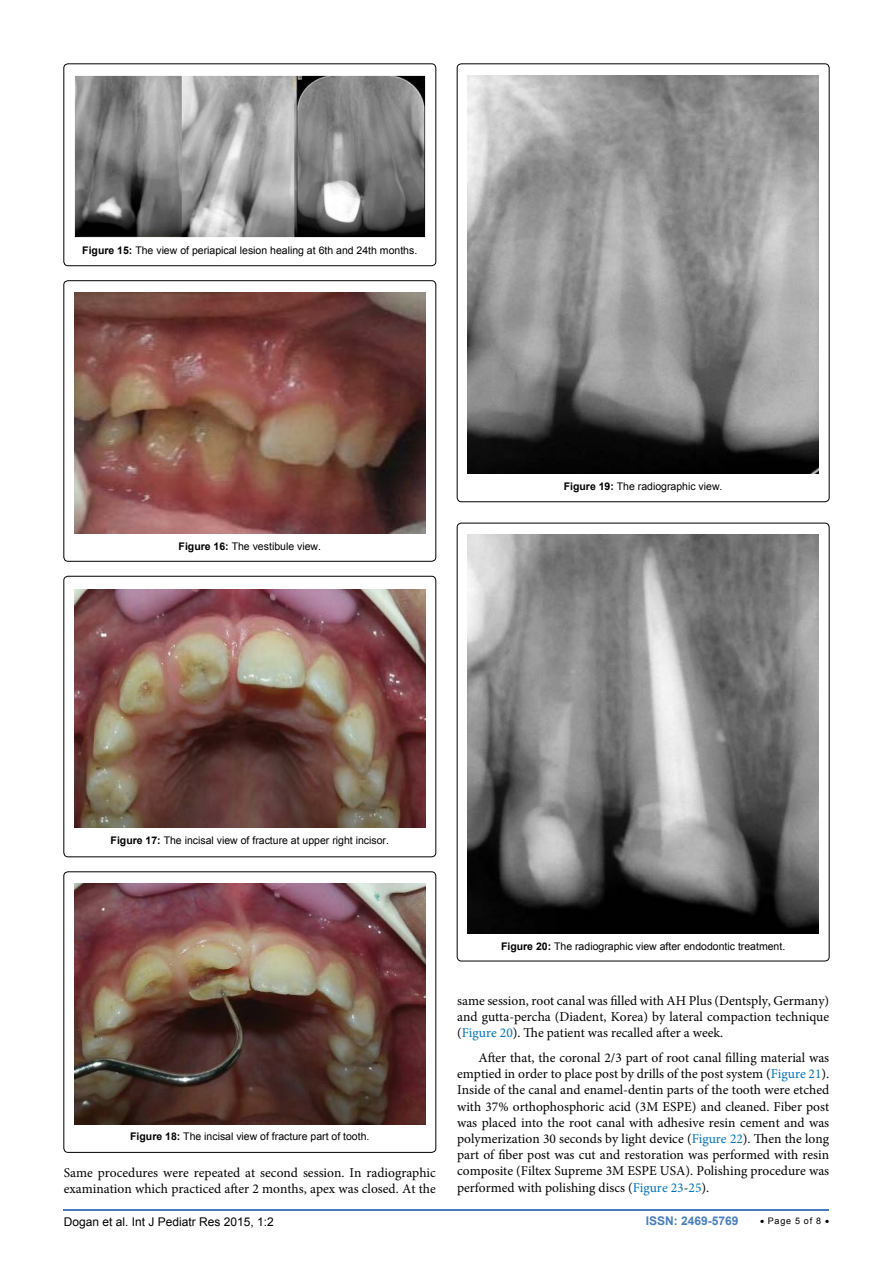
<style>
.page{position:relative;width:893px;height:1263px;background:#fff}
.page>*{position:absolute;margin:0;border:0;box-sizing:border-box;transform-origin:0 0}
.t1{font:13.5px/16.2px "Minion Pro";color:#000;text-align:justify}
.t2{font:12px "Arial";color:#000}
.t3{font:700 12px "Arial";color:#487ec0}
.t4{font:10.5px "Arial";color:#000}
.t5{font:9px "Arial";letter-spacing:.08em;color:#000}
.s1{font-weight:700}
.s2{color:#0072bc}
</style>
<div class="page">
<hr style="left:64px;top:1209px;width:765px;height:2px;background:#487ec0">
<div style="left:64px;top:64px;width:372px;height:202px;border:1px solid #000;border-radius:4px"></div>
<img style="left:74px;top:76px;width:352px;height:162px">
<div style="left:64px;top:281px;width:372px;height:280px;border:1px solid #000;border-radius:4px"></div>
<img style="left:74px;top:292px;width:352px;height:241px">
<div style="left:64px;top:576px;width:372px;height:281px;border:1px solid #000;border-radius:4px"></div>
<img style="left:74px;top:589px;width:352px;height:238px">
<div style="left:64px;top:872px;width:372px;height:280px;border:1px solid #000;border-radius:4px"></div>
<img style="left:74px;top:884px;width:352px;height:240px">
<img style="left:467px;top:76px;width:352px;height:398px">
<img style="left:467px;top:534px;width:352px;height:399px">
<p class="t4" style="left:82px;top:243px;width:336px"><span class="s1">Figure 15:</span> The view of periapical lesion healing at 6th and 24th months.</p>
<p class="t4" style="left:179px;top:539px;width:144px"><span class="s1">Figure 16:</span> The vestibule view.</p>
<p class="t4" style="left:564px;top:479px;width:160px"><span class="s1">Figure 19:</span> The radiographic view.</p>
<p class="t4" style="left:111px;top:833px;width:280px"><span class="s1">Figure 17:</span> The incisal view of fracture at upper right incisor.</p>
<p class="t4" style="left:130px;top:1129px;width:241px"><span class="s1">Figure 18:</span> The incisal view of fracture part of tooth.</p>
<p class="t1" style="left:64px;top:1165px;width:374px">Same procedures were repeated at second session. In radiographic examination which practiced after 2 months, apex was closed. At the</p>
<p class="t4" style="left:501px;top:939px;width:286px"><span class="s1">Figure 20:</span> The radiographic view after endodontic treatment.</p>
<p class="t1" style="left:457px;top:992px;width:374px">same session, root canal was filled with AH Plus (Dentsply, Germany) and gutta-percha (Diadent, Korea) by lateral compaction technique (<span class="s2">Figure 20</span>). The patient was recalled after a week.</p>
<p class="t1" style="left:457px;top:1050px;width:374px;text-indent:21px">After that, the coronal 2/3 part of root canal filling material was emptied in order to place post by drills of the post system (<span class="s2">Figure 21</span>).<br>Inside of the canal and enamel-dentin parts of the tooth were etched with 37% orthophosphoric acid (3M ESPE) and cleaned. Fiber post was placed into the root canal with adhesive resin cement and was polymerization 30 seconds by light device (<span class="s2">Figure 22</span>). Then the long part of fiber post was cut and restoration was performed with resin composite (Filtex Supreme 3M ESPE USA). Polishing procedure was performed with polishing discs (<span class="s2">Figure 23</span>-<span class="s2">25</span>).</p>
<p class="t2" style="left:64px;top:1213px;width:212px">Dogan et al. Int J Pediatr Res 2015, 1:2</p>
<p class="t3" style="left:646px;top:1212px;width:94px">ISSN: 2469-5769</p>
<p class="t5" style="left:760px;top:1214px;width:71px">• Page 5 of 8 •</p>
</div>
